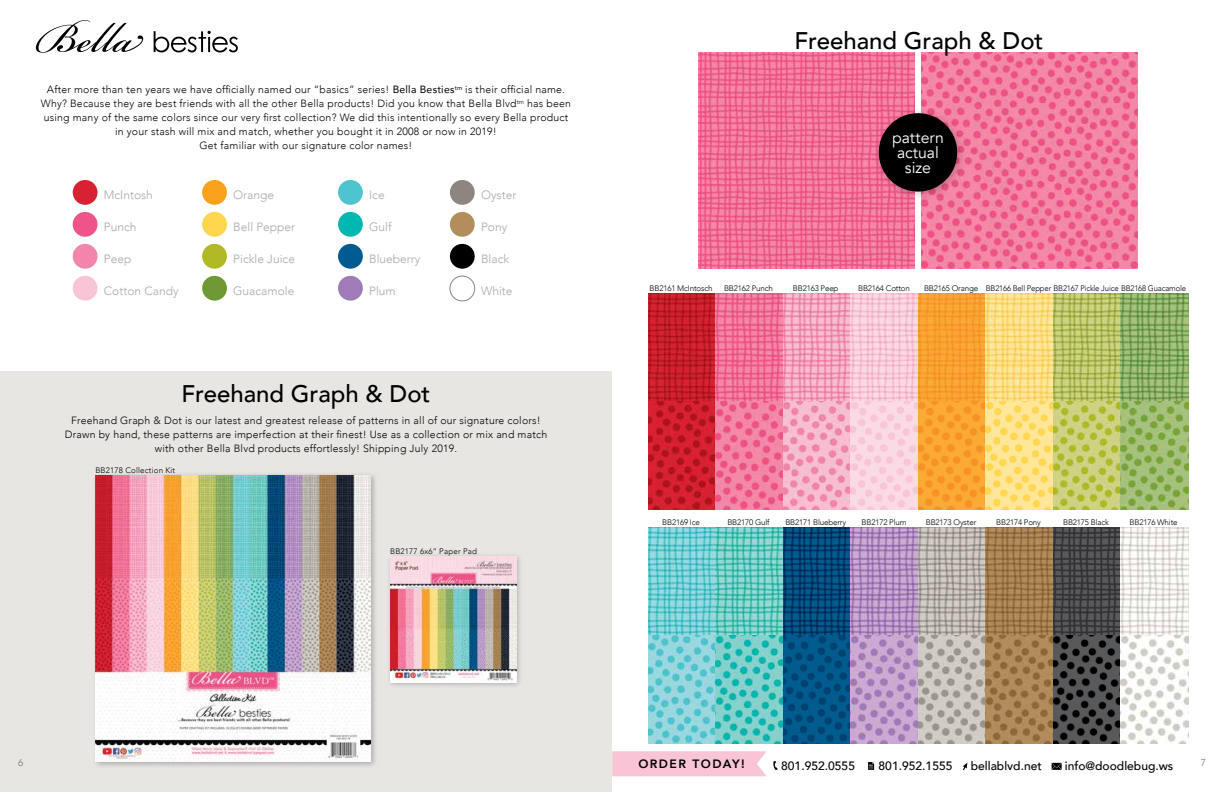
<style>
.page{position:relative;width:1224px;height:792px;background:#fff}
.page>*{position:absolute;margin:0;border:0;box-sizing:border-box;transform-origin:0 0}
.t1{font:500 24px "Avenir";color:#000}
.t2{font:15.8px/15px "Avenir";color:#fff;text-align:center}
.t3{font:500 12.1px "Avenir";color:#000}
.t4{font:800 12.1px "Avenir";letter-spacing:.12em;color:#000}
.t5{font:300 12px "Avenir";color:#a7a9ac}
.t6{font:300 10.5px/14px "Avenir";letter-spacing:.02em;color:#000;text-align:center}
.t7{font:300 10px "Avenir";color:#77787b}
.t8{font:300 8px "Avenir";letter-spacing:-.02em;color:#000}
.t9{font:300 8px "Avenir";letter-spacing:.02em;color:#000}
.s1{font-weight:400}
</style>
<div class="page">
<div style="left:0;top:372px;width:612px;height:420px;background:#e8e6e2"></div>
<svg style="left:36px;top:20px;width:108px;height:33px"></svg>
<svg style="left:154px;top:31px;width:84px;height:21px"></svg>
<img style="left:698px;top:53px;width:216px;height:216px">
<img style="left:922px;top:53px;width:216px;height:216px">
<img style="left:648px;top:294px;width:540px;height:108px">
<img style="left:648px;top:402px;width:540px;height:108px">
<img style="left:648px;top:528px;width:540px;height:108px">
<img style="left:648px;top:636px;width:540px;height:108px">
<div style="left:386px;top:552px;width:137px;height:137px;background:#000;opacity:.25"></div>
<img style="left:390px;top:556px;width:126px;height:126px">
<div style="left:92px;top:472px;width:286px;height:297px;background:#000;opacity:.25"></div>
<img style="left:95px;top:475px;width:275px;height:287px">
<div style="left:450px;top:180px;width:25px;height:25px;background:#8d857e;border-radius:50%"></div>
<div style="left:73px;top:180px;width:25px;height:25px;background:#d82231;border-radius:50%"></div>
<div style="left:202px;top:180px;width:25px;height:25px;background:#faa21b;border-radius:50%"></div>
<div style="left:338px;top:180px;width:25px;height:25px;background:#4dc4cf;border-radius:50%"></div>
<div style="left:450px;top:212px;width:25px;height:25px;background:#b28e5c;border-radius:50%"></div>
<div style="left:73px;top:212px;width:25px;height:25px;background:#ef5389;border-radius:50%"></div>
<div style="left:202px;top:212px;width:25px;height:25px;background:#ffd74f;border-radius:50%"></div>
<div style="left:338px;top:212px;width:25px;height:25px;background:#00b8b0;border-radius:50%"></div>
<div style="left:450px;top:244px;width:25px;height:25px;background:#000;border-radius:50%"></div>
<div style="left:73px;top:244px;width:25px;height:25px;background:#f384ac;border-radius:50%"></div>
<div style="left:202px;top:244px;width:25px;height:25px;background:#b0ba25;border-radius:50%"></div>
<div style="left:338px;top:244px;width:25px;height:25px;background:#005c90;border-radius:50%"></div>
<div style="left:450px;top:276px;width:25px;height:25px;border:1px solid #8d847e;border-radius:50%"></div>
<div style="left:73px;top:276px;width:25px;height:25px;background:#f9c5d6;border-radius:50%"></div>
<div style="left:202px;top:276px;width:25px;height:25px;background:#6e9934;border-radius:50%"></div>
<div style="left:338px;top:276px;width:25px;height:25px;background:#9e7cb8;border-radius:50%"></div>
<div style="left:873px;top:107px;width:95px;height:95px;background:#000;opacity:.2"></div>
<div style="left:879px;top:113px;width:78px;height:79px;background:#000;border-radius:50%"></div>
<svg style="left:612px;top:751px;width:155px;height:25px;background:#f9c7d7"></svg>
<svg style="left:773px;top:761px;width:5px;height:9px"></svg>
<svg style="left:868px;top:762px;width:6px;height:8px"></svg>
<svg style="left:963px;top:763px;width:4px;height:7px"></svg>
<svg style="left:1052px;top:763px;width:10px;height:7px"></svg>
<p class="t6" style="left:41px;top:83px;width:532px">After more than ten years we have officially named our “basics” series! <span class="s1">Bella Besties</span><sup>tm</sup> is their official name.<br>Why? Because they are best friends with all the other Bella products! Did you know that Bella Blvd<sup>tm</sup> has been using many of the same colors since our very first collection? We did this intentionally so every Bella product in your stash will mix and match, whether you bought it in 2008 or now in 2019!<br>Get familiar with our signature color names!</p>
<p class="t5" style="left:104px;top:188px;width:51px">McIntosh</p>
<p class="t5" style="left:233px;top:188px;width:42px">Orange</p>
<p class="t5" style="left:369px;top:188px;width:17px">Ice</p>
<p class="t5" style="left:481px;top:188px;width:37px">Oyster</p>
<p class="t5" style="left:104px;top:220px;width:34px">Punch</p>
<p class="t5" style="left:233px;top:220px;width:64px">Bell Pepper</p>
<p class="t5" style="left:369px;top:220px;width:24px">Gulf</p>
<p class="t5" style="left:481px;top:220px;width:28px">Pony</p>
<p class="t5" style="left:104px;top:252px;width:29px">Peep</p>
<p class="t5" style="left:233px;top:252px;width:63px">Pickle Juice</p>
<p class="t5" style="left:369px;top:252px;width:53px">Blueberry</p>
<p class="t5" style="left:481px;top:252px;width:30px">Black</p>
<p class="t5" style="left:104px;top:284px;width:76px">Cotton Candy</p>
<p class="t5" style="left:233px;top:284px;width:63px">Guacamole</p>
<p class="t5" style="left:369px;top:284px;width:28px">Plum</p>
<p class="t5" style="left:481px;top:284px;width:33px">White</p>
<p class="t8" style="left:650px;top:284px;width:65px">BB2161 McIntosch</p>
<p class="t8" style="left:724px;top:284px;width:50px">BB2162 Punch</p>
<h1 class="t1" style="left:795px;top:20px;width:250px">Freehand Graph &amp; Dot</h1>
<h2 class="t2" style="left:892px;top:131px;width:53px">pattern actual size</h2>
<p class="t8" style="left:793px;top:284px;width:47px">BB2163 Peep</p>
<p class="t8" style="left:858px;top:284px;width:53px">BB2164 Cotton</p>
<p class="t8" style="left:924px;top:284px;width:56px">BB2165 Orange</p>
<p class="t8" style="left:986px;top:284px;width:202px">BB2166 Bell Pepper BB2167 Pickle Juice BB2168 Guacamole</p>
<h1 class="t1" style="left:182px;top:373px;width:250px">Freehand Graph &amp; Dot</h1>
<p class="t6" style="left:65px;top:414px;width:484px">Freehand Graph &amp; Dot is our latest and greatest release of patterns in all of our signature colors!<br>Drawn by hand, these patterns are imperfection at their finest! Use as a collection or mix and match with other Bella Blvd products effortlessly! Shipping July 2019.</p>
<p class="t9" style="left:95px;top:465px;width:81px">BB2178 Collection Kit</p>
<p class="t9" style="left:390px;top:546px;width:88px">BB2177 6x6” Paper Pad</p>
<p class="t8" style="left:662px;top:518px;width:39px">BB2169 Ice</p>
<p class="t8" style="left:727px;top:518px;width:44px">BB2170 Gulf</p>
<p class="t8" style="left:785px;top:518px;width:62px">BB2171 Blueberry</p>
<p class="t8" style="left:862px;top:518px;width:46px">BB2172 Plum</p>
<p class="t8" style="left:926px;top:518px;width:52px">BB2173 Oyster</p>
<p class="t8" style="left:996px;top:518px;width:46px">BB2174 Pony</p>
<p class="t8" style="left:1063px;top:518px;width:47px">BB2175 Black</p>
<p class="t8" style="left:1130px;top:518px;width:50px">BB2176 White</p>
<p class="t7" style="left:18px;top:757px;width:7px">6</p>
<p class="t4" style="left:638px;top:755px;width:108px">ORDER TODAY!</p>
<p class="t3" style="left:781px;top:755px;width:75px">801.952.0555</p>
<p class="t3" style="left:879px;top:755px;width:75px">801.952.1555</p>
<p class="t3" style="left:971px;top:755px;width:73px">bellablvd.net</p>
<p class="t3" style="left:1065px;top:755px;width:110px">info@doodlebug.ws</p>
<p class="t7" style="left:1201px;top:757px;width:7px">7</p>
</div>
